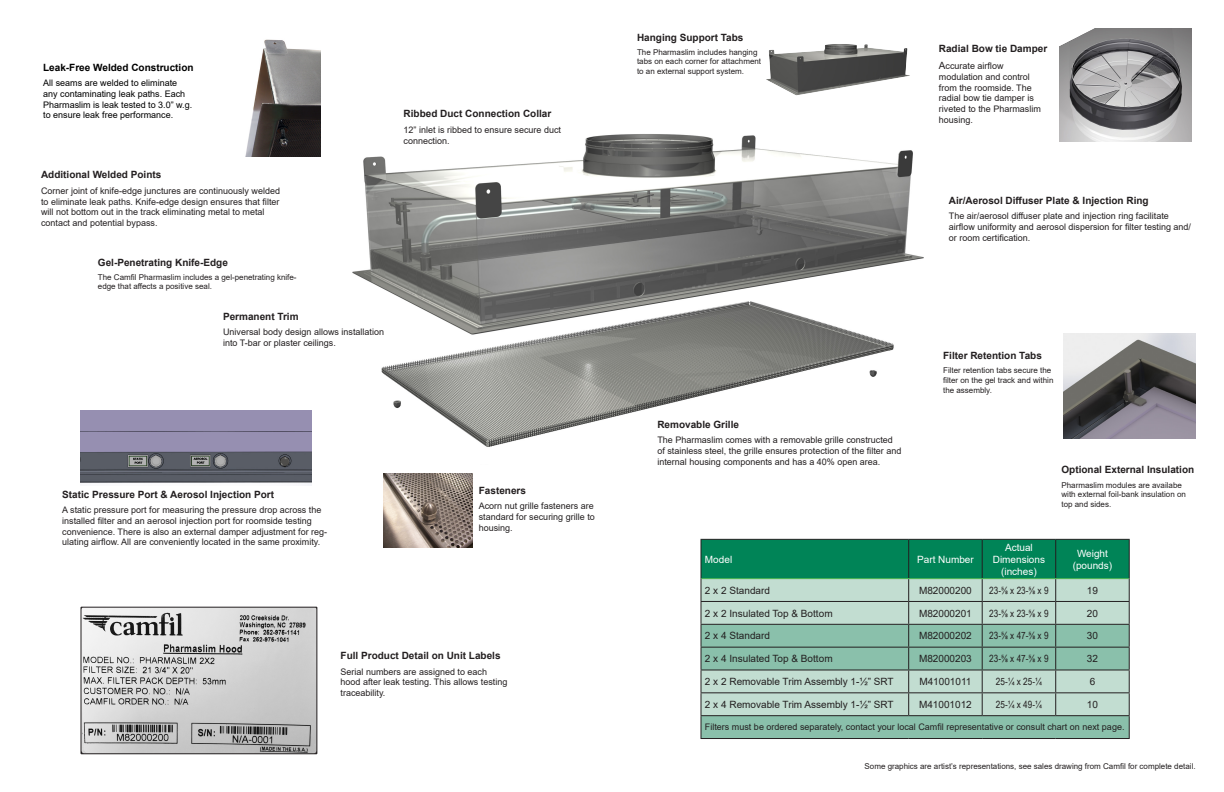
<style>
.page{position:relative;width:1224px;height:792px;background:#fff}
.page>*{position:absolute;margin:0;border:0;box-sizing:border-box;transform-origin:0 0}
.t1{font:700 10px "Arial";color:#231f20}
.t2{font:10px "Arial";color:#231f20}
.t3{font:10px "Arial Narrow";color:#231f20}
.t4{font:10px "Arial";color:#fff}
.t5{font:700 10px "Arial";color:#000}
.t6{font:9px/10.8px "Arial";color:#231f20}
.t7{font:9px/10.8px "Arial";color:#000}
.t8{font:8px/9.6px "Arial";color:#231f20}
.s1{font-size:10px}
</style>
<div class="page">
<img style="left:292px;top:134px;width:632px;height:313px">
<img style="left:384px;top:474px;width:89px;height:74px">
<svg style="left:700px;top:539px;width:430px;height:199px;background:#83baa5"></svg>
<hr style="left:700px;top:738px;width:209px;height:1px;background:#231f20">
<hr style="left:909px;top:738px;width:73px;height:1px;background:#231f20">
<hr style="left:982px;top:738px;width:74px;height:1px;background:#231f20">
<hr style="left:1056px;top:738px;width:74px;height:1px;background:#231f20">
<hr style="left:701px;top:578px;width:208px;height:1px;background:#40ae49">
<hr style="left:909px;top:578px;width:73px;height:1px;background:#40ae49">
<hr style="left:982px;top:578px;width:74px;height:1px;background:#40ae49">
<hr style="left:1056px;top:578px;width:73px;height:1px;background:#40ae49">
<img style="left:83px;top:609px;width:232px;height:143px">
<div style="left:81px;top:607px;width:236px;height:147px;border:1px solid #231f20"></div>
<img style="left:1064px;top:333px;width:132px;height:106px">
<img style="left:1060px;top:29px;width:132px;height:112px">
<img style="left:766px;top:44px;width:144px;height:52px">
<img style="left:245px;top:39px;width:76px;height:118px">
<img style="left:80px;top:411px;width:232px;height:75px">
<p class="t5" style="left:43px;top:60px;width:152px">Leak-Free Welded Construction</p>
<p class="t7" style="left:43px;top:77px;width:151px">All seams are welded to eliminate any contaminating leak paths. Each Pharmaslim is leak tested to 3.0” w.g. to ensure leak free performance.</p>
<p class="t1" style="left:41px;top:168px;width:122px">Additional Welded Points</p>
<p class="t6" style="left:41px;top:185px;width:241px">Corner joint of knife-edge junctures are continuously welded to eliminate leak paths. Knife-edge design ensures that filter will not bottom out in the track eliminating metal to metal contact and potential bypass.</p>
<p class="t1" style="left:98px;top:255px;width:132px">Gel-Penetrating Knife-Edge</p>
<p class="t8" style="left:98px;top:272px;width:200px">The Camfil Pharmaslim includes a gel-penetrating knife&shy;edge that affects a positive seal.</p>
<p class="t1" style="left:223px;top:309px;width:77px">Permanent Trim</p>
<p class="t6" style="left:223px;top:326px;width:163px">Universal body design allows installation into T-bar or plaster ceilings.</p>
<p class="t1" style="left:404px;top:107px;width:149px">Ribbed Duct Connection Collar</p>
<p class="t6" style="left:404px;top:124px;width:159px">12” inlet is ribbed to ensure secure duct connection.</p>
<p class="t1" style="left:62px;top:487px;width:213px">Static Pressure Port &amp; Aerosol Injection Port</p>
<p class="t6" style="left:62px;top:504px;width:266px">A static pressure port for measuring the pressure drop across the installed filter and an aerosol injection port for roomside testing convenience. There is also an external damper adjustment for reg&shy;ulating airflow. All are conveniently located in the same proximity.</p>
<p class="t1" style="left:479px;top:483px;width:49px">Fasteners</p>
<p class="t6" style="left:479px;top:500px;width:118px;text-align:justify">Acorn nut grille fasteners are standard for securing grille to housing.</p>
<p class="t1" style="left:341px;top:649px;width:162px">Full Product Detail on Unit Labels</p>
<p class="t6" style="left:341px;top:666px;width:168px">Serial numbers are assigned to each hood after leak testing. This allows testing traceability.</p>
<p class="t1" style="left:637px;top:30px;width:108px">Hanging Support Tabs</p>
<p class="t8" style="left:637px;top:47px;width:126px">The Pharmaslim includes hanging tabs on each corner for attachment to an external support system.</p>
<p class="t1" style="left:939px;top:42px;width:110px">Radial Bow tie Damper</p>
<p class="t6" style="left:939px;top:60px;width:104px"><span class="s1">A</span>ccurate airflow modulation and control from the roomside. The radial bow tie damper is riveted to the Pharmaslim housing.</p>
<p class="t1" style="left:949px;top:193px;width:201px">Air/Aerosol Diffuser Plate &amp; Injection Ring</p>
<p class="t6" style="left:949px;top:210px;width:244px">The air/aerosol diffuser plate and injection ring facilitate airflow uniformity and aerosol dispersion for filter testing and/ or room certification.</p>
<p class="t1" style="left:657px;top:417px;width:83px">Removable Grille</p>
<p class="t6" style="left:657px;top:435px;width:246px">The Pharmaslim comes with a removable grille constructed of stainless steel, the grille ensures protection of the filter and internal housing components and has a 40% open area.</p>
<p class="t1" style="left:943px;top:349px;width:100px">Filter Retention Tabs</p>
<p class="t8" style="left:943px;top:366px;width:112px">Filter retention tabs secure the filter on the gel track and within the assembly.</p>
<p class="t1" style="left:1061px;top:463px;width:134px">Optional External Insulation</p>
<p class="t8" style="left:1061px;top:480px;width:126px">Pharmaslim modules are availabe with external foil-bank insulation on top and sides.</p>
<p class="t4" style="left:705px;top:552px;width:29px">Model</p>
<p class="t4" style="left:917px;top:552px;width:58px">Part Number</p>
<p class="t4" style="left:1005px;top:540px;width:29px">Actual</p>
<p class="t4" style="left:993px;top:552px;width:54px">Dimensions</p>
<p class="t4" style="left:1001px;top:564px;width:37px">(inches)</p>
<p class="t4" style="left:1077px;top:546px;width:32px">Weight</p>
<p class="t4" style="left:1073px;top:558px;width:41px">(pounds)</p>
<p class="t2" style="left:705px;top:583px;width:67px">2 x 2 Standard</p>
<p class="t2" style="left:919px;top:583px;width:54px">M82000200</p>
<p class="t3" style="left:989px;top:583px;width:61px">23-⅝ x 23-⅝ x 9</p>
<p class="t2" style="left:1087px;top:583px;width:13px">19</p>
<p class="t2" style="left:705px;top:606px;width:129px">2 x 2 Insulated Top &amp; Bottom</p>
<p class="t2" style="left:919px;top:606px;width:54px">M82000201</p>
<p class="t3" style="left:989px;top:606px;width:61px">23-⅝ x 23-⅝ x 9</p>
<p class="t2" style="left:1087px;top:606px;width:13px">20</p>
<p class="t2" style="left:705px;top:629px;width:67px">2 x 4 Standard</p>
<p class="t2" style="left:919px;top:629px;width:54px">M82000202</p>
<p class="t3" style="left:989px;top:629px;width:61px">23-⅝ x 47-⅝ x 9</p>
<p class="t2" style="left:1087px;top:629px;width:13px">30</p>
<p class="t2" style="left:705px;top:652px;width:129px">2 x 4 Insulated Top &amp; Bottom</p>
<p class="t2" style="left:919px;top:652px;width:54px">M82000203</p>
<p class="t3" style="left:989px;top:651px;width:61px">23-⅝ x 47-⅝ x 9</p>
<p class="t2" style="left:1087px;top:652px;width:13px">32</p>
<p class="t2" style="left:705px;top:675px;width:190px">2 x 2 Removable Trim Assembly 1-½” SRT</p>
<p class="t2" style="left:919px;top:675px;width:54px">M41001011</p>
<p class="t3" style="left:996px;top:674px;width:48px">25-¼ x 25-¼</p>
<p class="t2" style="left:1090px;top:675px;width:7px">6</p>
<p class="t2" style="left:705px;top:697px;width:190px">2 x 4 Removable Trim Assembly 1-½” SRT</p>
<p class="t2" style="left:919px;top:697px;width:54px">M41001012</p>
<p class="t3" style="left:996px;top:697px;width:48px">25-¼ x 49-¼</p>
<p class="t2" style="left:1087px;top:697px;width:13px">10</p>
<p class="t6" style="left:705px;top:722px;width:421px">Filters must be ordered separately, contact your local Camfil representative or consult chart on next page.</p>
<p class="t8" style="left:865px;top:761px;width:333px">Some graphics are artist’s representations, see sales drawing from Camfil for complete detail.</p>
</div>
